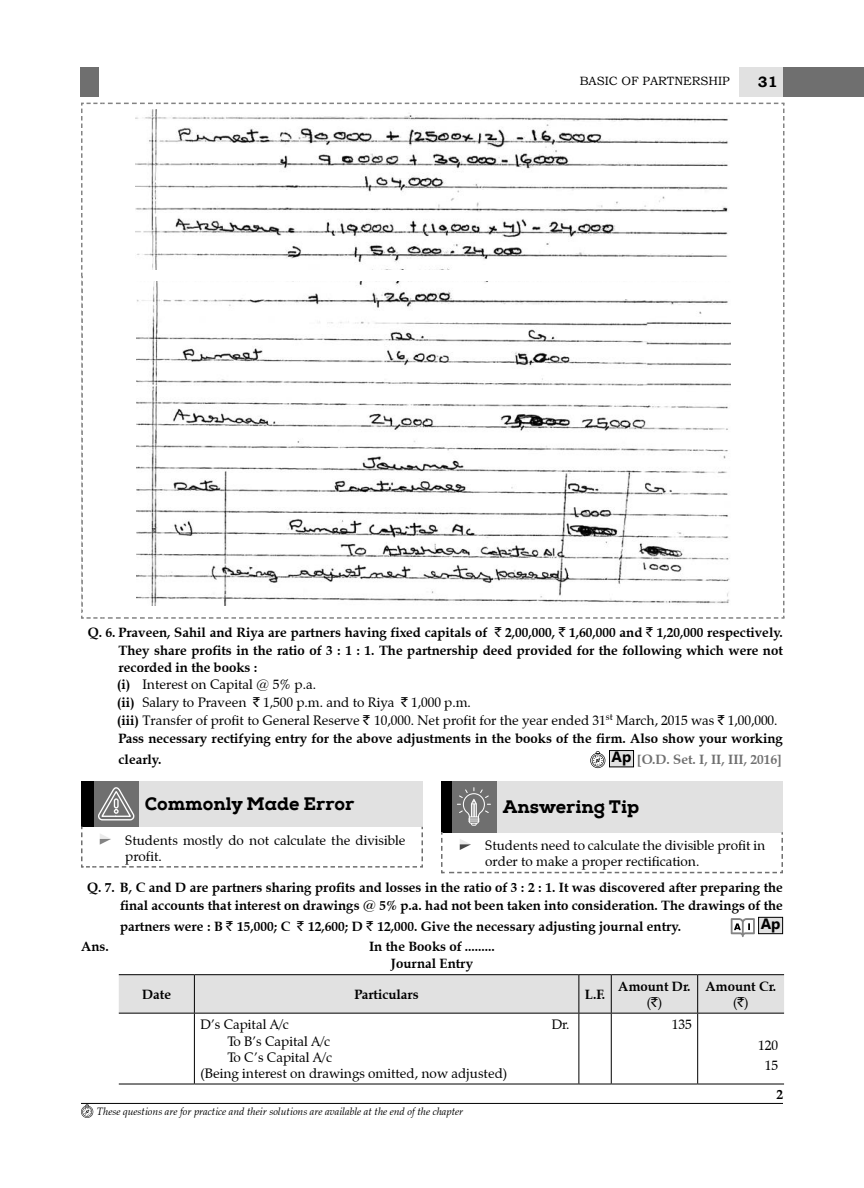
<style>
.page{position:relative;width:864px;height:1188px;background:#fff}
.page>*{position:absolute;margin:0;border:0;box-sizing:border-box;transform-origin:0 0}
.t1{font:800 18px "Nexa Slab";color:#000}
.t2{font:700 15px "Gisha";color:#000}
.t3{font:700 15px "Bookman Old Style";color:#000}
.List{font:13.5px/16.2px "Zapf Calligraphic 801 BT";color:#000}
.Question{font:700 13.5px/17.5px "Zapf Calligraphic 801 BT";color:#000;text-align:right}
.Question_Span{font:700 13.5px/17.5px "Zapf Calligraphic 801 BT";color:#000;text-align:center}
.Question_bold{font:700 13.5px/21.1px "Zapf Calligraphic 801 BT";color:#000}
._2{font:13.5px "Zapf Calligraphic 801 BT";color:#000}
.Ans_Table{font:700 13.5px "Zapf Calligraphic 801 BT";color:#000}
.Question_bold-2{font:700 13.5px "Zapf Calligraphic 801 BT";color:#6f6f6f}
._1{font:13.5px "Zapf Calligraphic 801 BT";color:#000}
.t4{font:12px "Bookman Old Style";color:#000}
.Question_bold_New{font:italic 10.5px "Zapf Calligraphic 801 BT";color:#000}
.s1{font-family:"Rupee Foradian";font-weight:400}
.s2{font-weight:700}
.s3{font-family:"Rupee Foradian"}
.s4{font-weight:400}
</style>
<div class="page">
<div style="left:783px;top:67px;width:81px;height:29px;background:#6f6f6f"></div>
<div style="left:739px;top:67px;width:44px;height:29px;background:#e1e1e1"></div>
<div style="left:80px;top:68px;width:18px;height:29px;background:#6f6f6f"></div>
<svg style="left:81px;top:102px;width:704px;height:517px"></svg>
<img style="left:136px;top:282px;width:594px;height:324px">
<svg style="left:590px;top:751px;width:15px;height:17px"></svg>
<div style="left:610px;top:751px;width:24px;height:16px;background:#e1e1e1"></div>
<div style="left:609px;top:750px;width:25px;height:17px;border:1px solid #000"></div>
<div style="left:82px;top:781px;width:12px;height:46px;background:#000"></div>
<div style="left:94px;top:781px;width:45px;height:46px;background:#6f6f6f"></div>
<div style="left:139px;top:781px;width:283px;height:46px;background:#e1e1e1"></div>
<svg style="left:81px;top:787px;width:342px;height:81px"></svg>
<div style="left:442px;top:781px;width:10px;height:51px;background:#000"></div>
<div style="left:452px;top:781px;width:45px;height:51px;background:#6f6f6f"></div>
<div style="left:497px;top:781px;width:285px;height:51px;background:#e1e1e1"></div>
<svg style="left:441px;top:787px;width:342px;height:87px"></svg>
<svg style="left:731px;top:918px;width:24px;height:19px"></svg>
<div style="left:759px;top:917px;width:24px;height:17px;background:#e1e1e1"></div>
<div style="left:758px;top:917px;width:25px;height:17px;border:1px solid #000"></div>
<div style="left:119px;top:975px;width:665px;height:38px;background:#e1e1e1"></div>
<hr style="left:119px;top:974px;width:75px;height:1px;background:#000">
<hr style="left:194px;top:974px;width:385px;height:1px;background:#000">
<hr style="left:194px;top:975px;width:1px;height:38px;background:#000">
<hr style="left:579px;top:974px;width:32px;height:1px;background:#000">
<hr style="left:579px;top:975px;width:1px;height:38px;background:#000">
<hr style="left:611px;top:974px;width:87px;height:1px;background:#000">
<hr style="left:611px;top:975px;width:1px;height:38px;background:#000">
<hr style="left:698px;top:974px;width:86px;height:1px;background:#000">
<hr style="left:697px;top:975px;width:1px;height:38px;background:#000">
<hr style="left:119px;top:1013px;width:75px;height:1px;background:#000">
<hr style="left:194px;top:1013px;width:385px;height:1px;background:#000">
<hr style="left:194px;top:1014px;width:1px;height:70px;background:#000">
<hr style="left:579px;top:1013px;width:32px;height:1px;background:#000">
<hr style="left:579px;top:1014px;width:1px;height:70px;background:#000">
<hr style="left:611px;top:1013px;width:87px;height:1px;background:#000">
<hr style="left:611px;top:1014px;width:1px;height:70px;background:#000">
<hr style="left:698px;top:1013px;width:86px;height:1px;background:#000">
<hr style="left:697px;top:1014px;width:1px;height:70px;background:#000">
<hr style="left:119px;top:1084px;width:75px;height:1px;background:#000">
<hr style="left:194px;top:1084px;width:385px;height:1px;background:#000">
<hr style="left:579px;top:1084px;width:32px;height:1px;background:#000">
<hr style="left:611px;top:1084px;width:87px;height:1px;background:#000">
<hr style="left:698px;top:1084px;width:86px;height:1px;background:#000">
<hr style="left:81px;top:1103px;width:702px;height:1px;background:#000">
<svg style="left:81px;top:1104px;width:12px;height:14px"></svg>
<p class="t4" style="left:580px;top:73px;width:151px">BASIC OF PARTNERSHIP</p>
<p class="t3" style="left:758px;top:71px;width:21px">31</p>
<p class="Question_Span" style="left:118px;top:624px;width:666px;text-align:justify;text-indent:-31px">Q. 6. Praveen, Sahil and Riya are partners having fixed capitals of <span class="s1">`</span> 2,00,000, <span class="s1">`</span> 1,60,000 and <span class="s1">`</span> 1,20,000 respectively.<br>They share profits in the ratio of 3 : 1 : 1. The partnership deed provided for the following which were not recorded in the books :</p>
<p class="List" style="left:117px;top:677px;width:201px"><span class="s2">(i)</span> Interest on Capital @ 5% p.a.</p>
<p class="List" style="left:117px;top:694px;width:355px"><span class="s2">(ii)</span> Salary to Praveen <span class="s3">`</span> 1,500 p.m. and to Riya <span class="s3">`</span> 1,000 p.m.</p>
<p class="List" style="left:117px;top:712px;width:662px"><span class="s2">(iii)</span> Transfer of profit to General Reserve <span class="s3">`</span> 10,000. Net profit for the year ended 31<sup>st</sup> March, 2015 was <span class="s3">`</span> 1,00,000.</p>
<p class="Question_bold" style="left:118px;top:728px;width:666px">Pass necessary rectifying entry for the above adjustments in the books of the firm. Also show your working clearly.</p>
<p class="t2" style="left:612px;top:748px;width:21px">Ap</p>
<p class="Question_bold-2" style="left:637px;top:751px;width:146px">[O.D. Set. I, II, III, 2016]</p>
<p class="t1" style="left:145px;top:793px;width:211px">Commonly Made Error</p>
<p class="List" style="left:125px;top:832px;width:282px">Students mostly do not calculate the divisible profit.</p>
<p class="t1" style="left:503px;top:795px;width:138px">Answering Tip</p>
<p class="List" style="left:485px;top:837px;width:282px">Students need to calculate the divisible profit in order to make a proper rectification.</p>
<p class="Question" style="left:87px;top:879px;width:697px">Q. 7. B, C and D are partners sharing profits and losses in the ratio of 3 : 2 : 1. It was discovered after preparing the final accounts that interest on drawings @ 5% p.a. had not been taken into consideration. The drawings of the</p>
<p class="Question" style="left:120px;top:918px;width:563px">partners were : B <span class="s1">`</span> 15,000; C <span class="s1">`</span> 12,600; D <span class="s1">`</span> 12,000. Give the necessary adjusting journal entry.</p>
<p class="t2" style="left:761px;top:915px;width:21px">Ap</p>
<p class="Ans_Table" style="left:81px;top:938px;width:29px">Ans.</p>
<p class="Ans_Table" style="left:369px;top:938px;width:127px">In the Books of .........</p>
<p class="Question_Span" style="left:391px;top:955px;width:84px">Journal Entry</p>
<p class="Question_Span" style="left:142px;top:986px;width:30px">Date</p>
<p class="Question_Span" style="left:355px;top:986px;width:66px">Particulars</p>
<p class="Question_Span" style="left:585px;top:986px;width:22px">L.F.</p>
<p class="Question_Span" style="left:618px;top:978px;width:74px;line-height:16.2px">Amount Dr. <span class="s4">(</span><span class="s1">`</span><span class="s4">)</span></p>
<p class="Question_Span" style="left:705px;top:978px;width:72px;line-height:16.2px">Amount Cr. <span class="s4">(</span><span class="s1">`</span><span class="s4">)</span></p>
<p class="_1" style="left:200px;top:1016px;width:90px">D’s Capital A/c</p>
<p class="_1" style="left:552px;top:1016px;width:19px">Dr.</p>
<p class="_2" style="left:227px;top:1033px;width:104px">To B’s Capital A/c</p>
<p class="_2" style="left:227px;top:1049px;width:106px">To C’s Capital A/c</p>
<p class="List" style="left:200px;top:1065px;width:308px">(Being interest on drawings omitted, now adjusted)</p>
<p class="List" style="left:672px;top:1017px;width:21px">135</p>
<p class="List" style="left:758px;top:1037px;width:21px">120</p>
<p class="List" style="left:765px;top:1058px;width:15px">15</p>
<p class="Question_Span" style="left:776px;top:1085px;width:8px">2</p>
<p class="Question_bold_New" style="left:97px;top:1105px;width:368px">These questions are for practice and their solutions are available at the end of the chapter</p>
</div>
